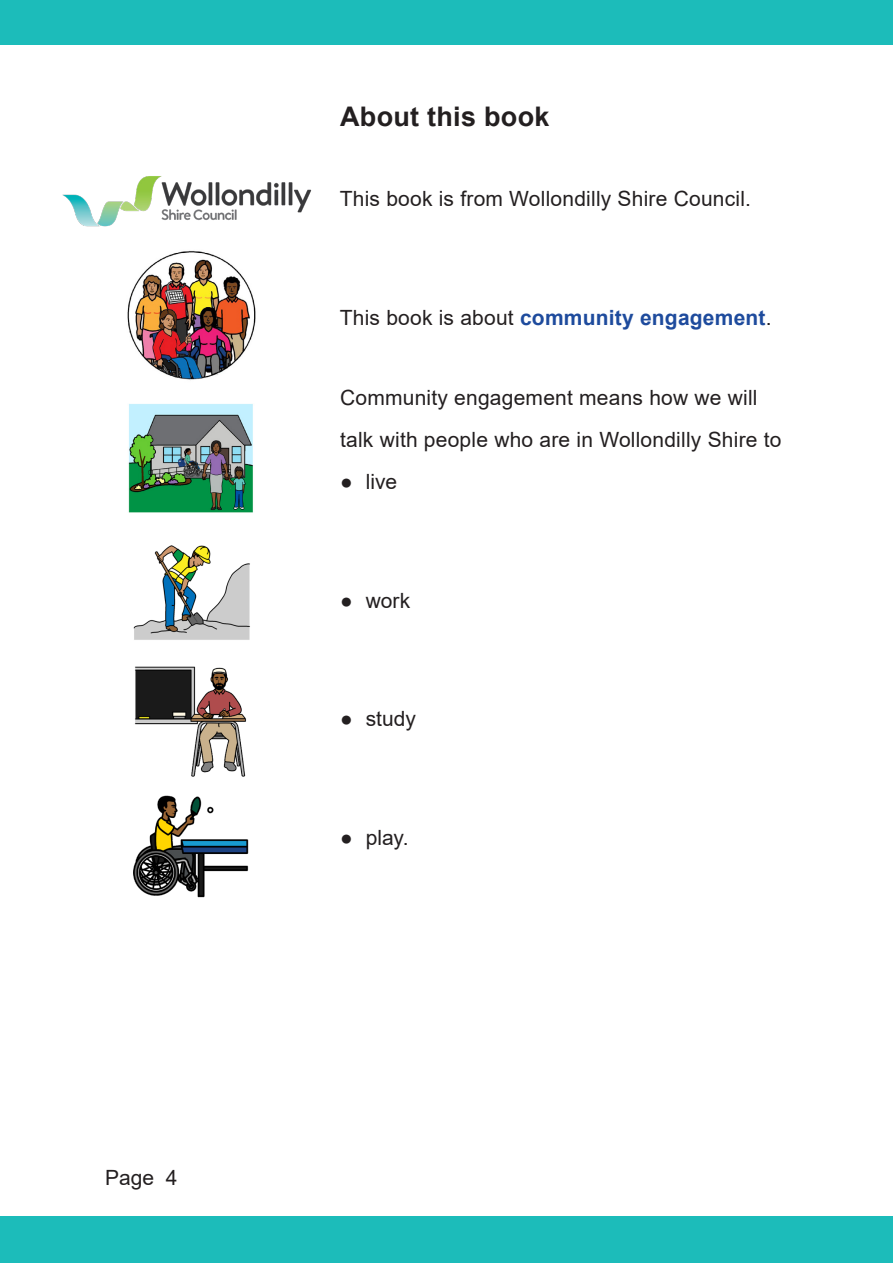
<style>
.page{position:relative;width:893px;height:1263px;background:#fff}
.page>*{position:absolute;margin:0;border:0;box-sizing:border-box;transform-origin:0 0}
.t1{font:700 27px "Arial";letter-spacing:.01em;color:#231f20}
.t2{font:21px/42px "Arial";letter-spacing:.01em;color:#231f20}
.t3{font:700 21px "Arial";letter-spacing:.01em;color:#1e4b9d}
.s1{font-weight:400;color:#231f20}
</style>
<div class="page">
<div style="left:0;top:1216px;width:893px;height:47px;background:#1cbcba"></div>
<div style="left:0;top:0;width:893px;height:45px;background:#1cbcba"></div>
<img style="left:62px;top:176px;width:250px;height:51px">
<img style="left:127px;top:251px;width:129px;height:129px">
<img style="left:128px;top:404px;width:125px;height:108px">
<img style="left:133px;top:545px;width:117px;height:95px">
<img style="left:134px;top:666px;width:112px;height:111px">
<img style="left:133px;top:795px;width:116px;height:102px">
<p class="t2" style="left:105px;top:1156px;width:74px">Page 4</p>
<p class="t1" style="left:340px;top:97px;width:211px">About this book</p>
<p class="t2" style="left:340px;top:178px;width:413px">This book is from Wollondilly Shire Council.</p>
<p class="t3" style="left:340px;top:303px;width:433px"><span class="s1">This book is about</span> community engagement<span class="s1">.</span></p>
<p class="t2" style="left:340px;top:377px;width:443px">Community engagement means how we will talk with people who are in Wollondilly Shire to</p>
<p class="t2" style="left:340px;top:461px;width:58px">● live</p>
<p class="t2" style="left:340px;top:579px;width:72px">● work</p>
<p class="t2" style="left:340px;top:698px;width:77px">● study</p>
<p class="t2" style="left:340px;top:816px;width:70px">● play.</p>
</div>
